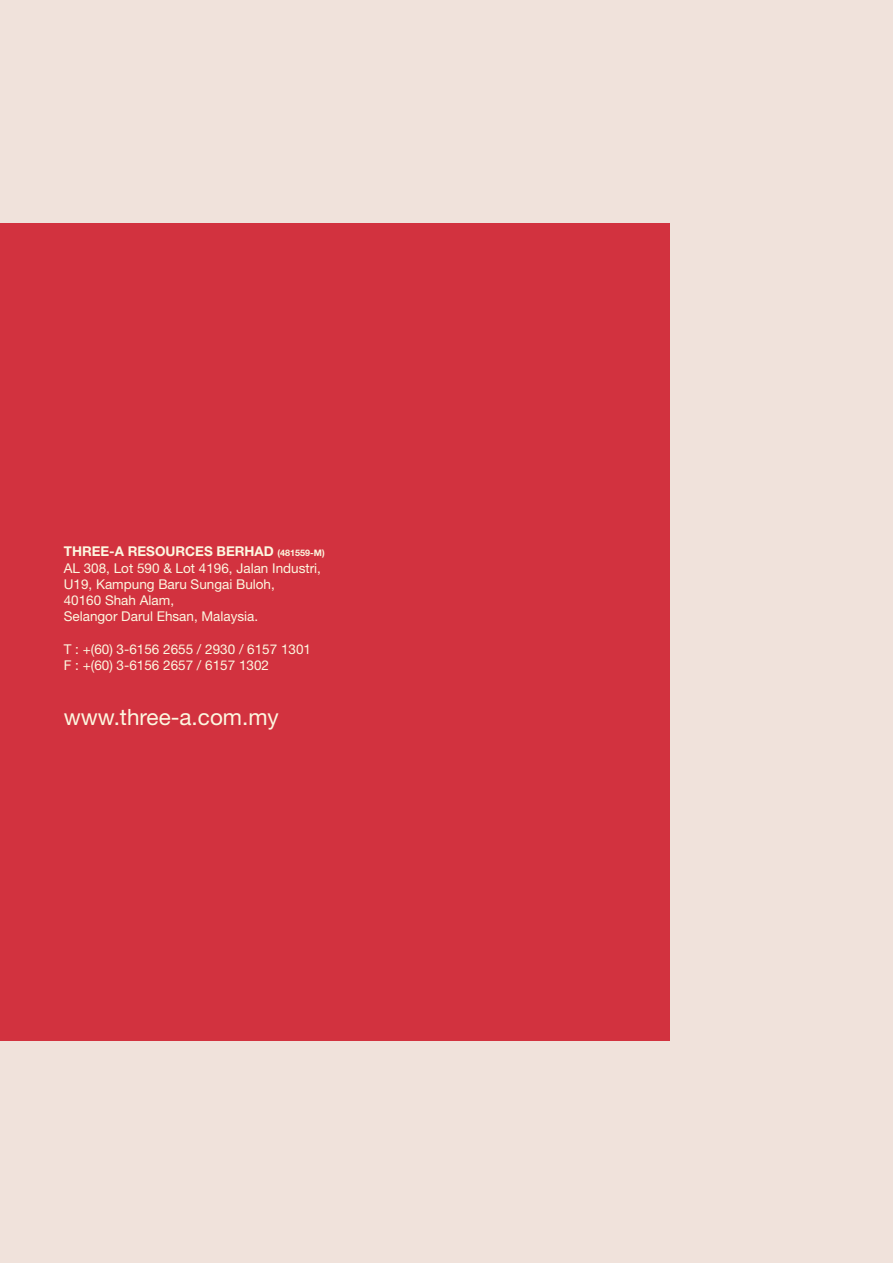
<style>
.page{position:relative;width:893px;height:1263px;background:#f0e2db}
.page>*{position:absolute;margin:0;border:0;box-sizing:border-box;transform-origin:0 0}
.t1{font:22.5px "Helvetica Neue LT Std";color:#fcf7e0}
.t2{font:13.5px "Helvetica Neue LT Std";color:#fcf7e0}
.t3{font:700 13.5px "Helvetica Neue LT Std";color:#fcf7e0}
.s1{font-size:9px}
</style>
<div class="page">
<div style="left:0;top:223px;width:670px;height:817px;background:#d2323f"></div>
<p class="t3" style="left:64px;top:543px;width:262px">THREE-A RESOURCES BERHAD <span class="s1">(481559-M)</span></p>
<p class="t2" style="left:64px;top:560px;width:259px">AL 308, Lot 590 &amp; Lot 4196, Jalan Industri,</p>
<p class="t2" style="left:64px;top:576px;width:213px">U19, Kampung Baru Sungai Buloh,</p>
<p class="t2" style="left:64px;top:592px;width:112px">40160 Shah Alam,</p>
<p class="t2" style="left:64px;top:608px;width:196px">Selangor Darul Ehsan, Malaysia.</p>
<p class="t2" style="left:64px;top:641px;width:249px">T : +(60) 3-6156 2655 / 2930 / 6157 1301</p>
<p class="t2" style="left:64px;top:657px;width:207px">F : +(60) 3-6156 2657 / 6157 1302</p>
<p class="t1" style="left:64px;top:704px;width:217px">www.three-a.com.my</p>
</div>
